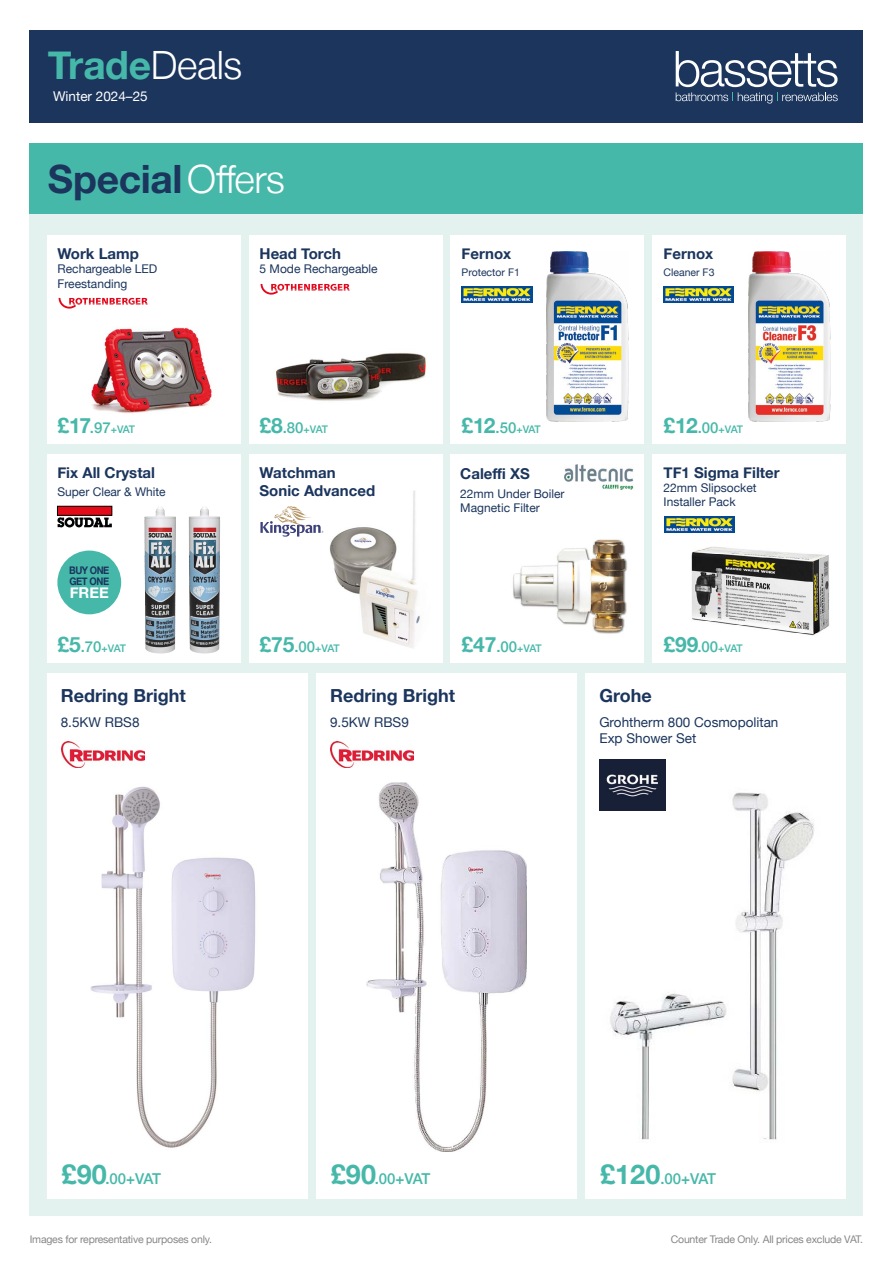
<style>
.page{position:relative;width:893px;height:1263px;background:#fff}
.page>*{position:absolute;margin:0;border:0;box-sizing:border-box;transform-origin:0 0}
.t1{font:700 39px "Helvetica Neue";letter-spacing:-.01em;color:#1b355d}
.t2{font:700 39px "Helvetica Neue";letter-spacing:-.01em;color:#46b8a9}
.t3{font:700 18px "Helvetica Neue";color:#1b355d}
.t4{font:700 15px/18px "Helvetica Neue";color:#1b355d}
.t5{font:500 15px "Helvetica Neue";letter-spacing:-.055em;color:#46b8a9}
.t6{font:700 15px "Helvetica Neue";color:#fff}
.t7{font:13.5px/16.2px "Helvetica Neue";color:#1b355d}
.t8{font:13.5px "Helvetica Neue";color:#fff}
.t9{font:12px/14.4px "Helvetica Neue";color:#1b355d}
.t10{font:500 10.5px "Helvetica Neue";letter-spacing:-.075em;color:#46b8a9}
.t11{font:10.5px "Helvetica Neue";letter-spacing:-.02em;color:#878787}
.t12{font:10.5px "Helvetica Neue";color:#1b355d}
.t13{font:700 10.5px "Helvetica Neue";letter-spacing:-.045em;color:#1b355d;scale:.9 1}
.s1{font-weight:300;color:#fff}
.s2{font-weight:700;font-size:21px}
.s3{font-size:15px}
.s4{font-weight:700;font-size:27px}
</style>
<div class="page">
<div style="left:30px;top:144px;width:833px;height:1072px;background:#e4f2ef"></div>
<div style="left:653px;top:454px;width:193px;height:208px;background:#fff"></div>
<div style="left:451px;top:235px;width:193px;height:209px;background:#fff"></div>
<div style="left:653px;top:235px;width:193px;height:209px;background:#fff"></div>
<div style="left:47px;top:235px;width:193px;height:209px;background:#fff"></div>
<div style="left:249px;top:235px;width:193px;height:209px;background:#fff"></div>
<div style="left:249px;top:454px;width:193px;height:208px;background:#fff"></div>
<div style="left:47px;top:674px;width:261px;height:525px;background:#fff"></div>
<div style="left:316px;top:674px;width:261px;height:525px;background:#fff"></div>
<div style="left:585px;top:674px;width:261px;height:525px;background:#fff"></div>
<div style="left:30px;top:144px;width:833px;height:70px;background:#46b8a9"></div>
<div style="left:30px;top:30px;width:833px;height:92px;background:#1b355d"></div>
<svg style="left:676px;top:51px;width:162px;height:53px"></svg>
<img style="left:664px;top:516px;width:70px;height:17px">
<img style="left:462px;top:286px;width:70px;height:16px">
<img style="left:663px;top:286px;width:71px;height:16px">
<img style="left:62px;top:741px;width:82px;height:26px">
<img style="left:331px;top:741px;width:83px;height:26px">
<img style="left:691px;top:546px;width:139px;height:90px">
<img style="left:91px;top:327px;width:121px;height:87px">
<img style="left:276px;top:353px;width:150px;height:48px">
<img style="left:323px;top:490px;width:97px;height:158px">
<img style="left:90px;top:786px;width:166px;height:362px">
<img style="left:366px;top:783px;width:161px;height:368px">
<img style="left:602px;top:792px;width:212px;height:348px">
<svg style="left:59px;top:298px;width:89px;height:11px"></svg>
<svg style="left:261px;top:284px;width:89px;height:11px"></svg>
<div style="left:451px;top:454px;width:193px;height:208px;background:#fff"></div>
<img style="left:513px;top:539px;width:115px;height:95px">
<img style="left:565px;top:465px;width:69px;height:24px">
<svg style="left:260px;top:506px;width:63px;height:31px"></svg>
<img style="left:599px;top:759px;width:67px;height:51px">
<img style="left:546px;top:251px;width:82px;height:171px">
<img style="left:748px;top:251px;width:82px;height:171px">
<svg style="left:47px;top:454px;width:193px;height:209px;background:#edeef0"></svg>
<img style="left:144px;top:506px;width:16px;height:144px">
<div style="left:57px;top:550px;width:64px;height:64px;background:#46b8a9;border-radius:50%"></div>
<div style="left:57px;top:506px;width:55px;height:9px;background:#e30b17"></div>
<div style="left:57px;top:506px;width:55px;height:9px;border:1px solid #010202"></div>
<svg style="left:57px;top:517px;width:55px;height:10px"></svg>
<img style="left:189px;top:506px;width:15px;height:144px">
<p class="t2" style="left:48px;top:34px;width:196px">Trade<span class="s1">Deals</span></p>
<p class="t8" style="left:53px;top:87px;width:96px">Winter 2024–25</p>
<p class="t1" style="left:48px;top:148px;width:239px">Special<span class="s1">Offers</span></p>
<p class="t4" style="left:58px;top:245px;width:83px">Work Lamp</p>
<p class="t9" style="left:58px;top:262px;width:101px">Rechargeable LED<br>Freestanding</p>
<p class="t4" style="left:260px;top:245px;width:83px">Head Torch</p>
<p class="t9" style="left:260px;top:262px;width:120px">5 Mode Rechargeable</p>
<p class="t4" style="left:462px;top:245px;width:51px">Fernox</p>
<p class="t12" style="left:462px;top:264px;width:60px">Protector F1</p>
<p class="t4" style="left:663px;top:245px;width:51px">Fernox</p>
<p class="t12" style="left:663px;top:264px;width:52px">Cleaner F3</p>
<p class="t10" style="left:57px;top:421px;width:79px"><span class="s2">£17</span><span class="s3">.97</span>+VAT</p>
<p class="t10" style="left:461px;top:421px;width:81px"><span class="s2">£12</span><span class="s3">.50</span>+VAT</p>
<p class="t10" style="left:663px;top:421px;width:81px"><span class="s2">£12</span><span class="s3">.00</span>+VAT</p>
<p class="t10" style="left:259px;top:421px;width:70px"><span class="s2">£8</span><span class="s3">.80</span>+VAT</p>
<p class="t4" style="left:57px;top:464px;width:99px">Fix All Crystal</p>
<p class="t9" style="left:57px;top:486px;width:110px">Super Clear &amp; White</p>
<p class="t4" style="left:260px;top:464px;width:117px">Watchman<br>Sonic Advanced</p>
<p class="t4" style="left:460px;top:465px;width:71px">Caleffi XS</p>
<p class="t9" style="left:460px;top:487px;width:106px">22mm Under Boiler<br>Magnetic Filter</p>
<p class="t4" style="left:663px;top:464px;width:118px">TF1 Sigma Filter</p>
<p class="t9" style="left:663px;top:481px;width:95px">22mm Slipsocket<br>Installer Pack</p>
<p class="t13" style="left:69px;top:562px;width:46px">BUY ONE</p>
<p class="t13" style="left:69px;top:573px;width:46px">GET ONE</p>
<p class="t6" style="left:70px;top:581px;width:41px">FREE</p>
<p class="t10" style="left:57px;top:640px;width:70px"><span class="s2">£5</span><span class="s3">.70</span>+VAT</p>
<p class="t10" style="left:259px;top:639px;width:82px"><span class="s2">£75</span><span class="s3">.00</span>+VAT</p>
<p class="t10" style="left:461px;top:639px;width:82px"><span class="s2">£47</span><span class="s3">.00</span>+VAT</p>
<p class="t10" style="left:663px;top:639px;width:81px"><span class="s2">£99</span><span class="s3">.00</span>+VAT</p>
<p class="t3" style="left:61px;top:682px;width:126px">Redring Bright</p>
<p class="t7" style="left:61px;top:715px;width:80px">8.5KW RBS8</p>
<p class="t3" style="left:330px;top:682px;width:126px">Redring Bright</p>
<p class="t7" style="left:330px;top:715px;width:80px">9.5KW RBS9</p>
<p class="t3" style="left:599px;top:682px;width:54px">Grohe</p>
<p class="t7" style="left:599px;top:715px;width:181px">Grohtherm 800 Cosmopolitan<br>Exp Shower Set</p>
<p class="t5" style="left:62px;top:1167px;width:101px"><span class="s4">£90</span>.00+VAT</p>
<p class="t5" style="left:331px;top:1167px;width:101px"><span class="s4">£90</span>.00+VAT</p>
<p class="t5" style="left:600px;top:1167px;width:117px"><span class="s4">£120</span>.00+VAT</p>
<p class="t11" style="left:30px;top:1232px;width:184px">Images for representative purposes only.</p>
<p class="t11" style="left:671px;top:1232px;width:194px">Counter Trade Only. All prices exclude VAT.</p>
</div>
